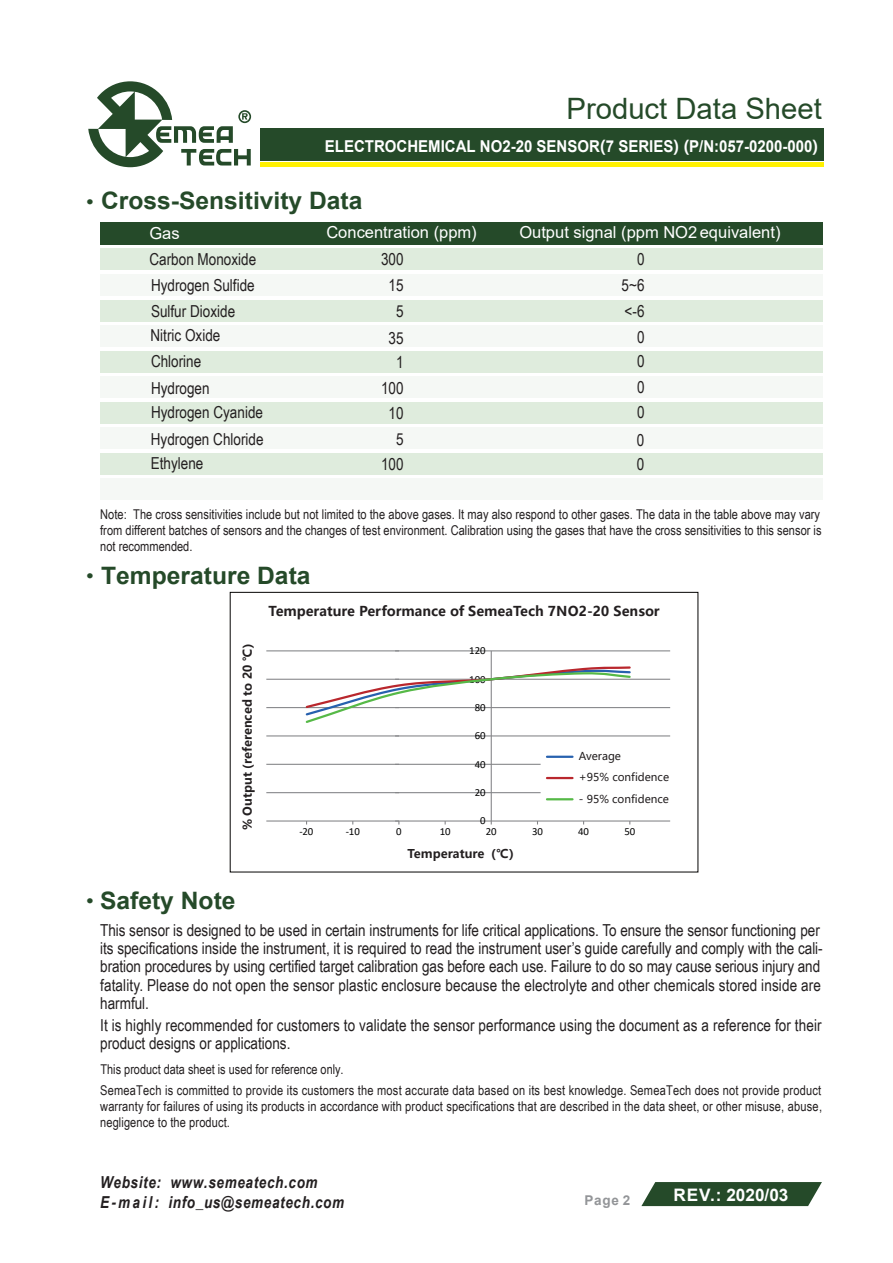
<style>
.page{position:relative;width:893px;height:1263px;background:#fff}
.page>*{position:absolute;margin:0;border:0;box-sizing:border-box;transform-origin:0 0}
.t1{font:29.4px "Arial";color:#254a29}
.t2{font:700 24px "Arial";color:#254a29}
.t3{font:700 18.75px "Microsoft Ya Hei";color:#254a29}
.t4{font:700 17.25px "Arial";color:#fff}
.t5{font:16.5px/18.3px "Arial Narrow";color:#231f20;text-align:right}
.t6{font:italic 700 16.5px/19.8px "Arial Narrow";letter-spacing:.04em;color:#231f20}
.t7{font:16.5px "Arial";color:#fff}
.t8{font:700 16.35px "Arial";color:#fff;scale:.92 1}
.t9{font:13.5px/16.2px "Arial Narrow";color:#231f20;text-align:justify}
.t10{font:700 13.5px "Microsoft Ya Hei";color:#231f20}
.t11{font:700 13.5px "Arial";color:#939598}
.t12{font:700 12px "Microsoft Ya Hei";color:#231f20}
.t13{font:10.8px/21.8px "Microsoft Ya Hei";color:#231f20}
.t14{font:10.8px "Calibri";letter-spacing:-.005em;color:#030303}
.s1{font-family:"Microsoft Ya Hei"}
.s2{font-family:"Microsoft Ya Hei";font-size:18.75px}
</style>
<div class="page">
<div style="left:260px;top:128px;width:564px;height:33px;background:#254a29"></div>
<div style="left:100px;top:222px;width:723px;height:22px;background:#254a29"></div>
<svg style="left:641px;top:1182px;width:181px;height:24px;background:#36583a"></svg>
<div style="left:260px;top:162px;width:564px;height:5px;background:#fff101"></div>
<div style="left:100px;top:249px;width:723px;height:21px;background:#dfecdd"></div>
<div style="left:100px;top:274px;width:723px;height:22px;background:#f5f8f5"></div>
<div style="left:100px;top:300px;width:723px;height:21px;background:#dfecdd"></div>
<div style="left:100px;top:325px;width:723px;height:22px;background:#f5f8f5"></div>
<div style="left:100px;top:351px;width:723px;height:21px;background:#dfecdd"></div>
<div style="left:100px;top:402px;width:723px;height:21px;background:#dfecdd"></div>
<div style="left:100px;top:453px;width:723px;height:21px;background:#dfecdd"></div>
<div style="left:100px;top:427px;width:723px;height:22px;background:#f5f8f5"></div>
<div style="left:100px;top:478px;width:723px;height:22px;background:#f5f8f5"></div>
<div style="left:100px;top:376px;width:723px;height:22px;background:#f5f8f5"></div>
<svg style="left:88px;top:81px;width:163px;height:86px"></svg>
<hr style="left:266px;top:792px;width:275px;height:1px;background:#848588">
<hr style="left:266px;top:764px;width:275px;height:1px;background:#848588">
<hr style="left:266px;top:735px;width:404px;height:1px;background:#848588">
<hr style="left:266px;top:707px;width:404px;height:1px;background:#848588">
<hr style="left:266px;top:679px;width:404px;height:1px;background:#848588">
<hr style="left:266px;top:650px;width:404px;height:1px;background:#848588">
<hr style="left:491px;top:651px;width:1px;height:170px;background:#848588">
<hr style="left:266px;top:820px;width:404px;height:1px;background:#848588">
<hr style="left:547px;top:756px;width:25px;height:2px;background:#2761ae">
<hr style="left:547px;top:777px;width:25px;height:2px;background:#b9272d">
<hr style="left:547px;top:798px;width:25px;height:2px;background:#56b947">
<div style="left:230px;top:592px;width:468px;height:280px;border:1px solid #050403"></div>
<svg style="left:304px;top:665px;width:328px;height:60px"></svg>
<h1 class="t1" style="left:567px;top:89px;width:257px">Product Data Sheet</h1>
<p class="t8" style="left:325px;top:135px;width:538px">ELECTROCHEMICAL NO2-20 SENSOR<span class="s1">(</span>7 SERIES<span class="s1">) (</span>P/N:057-0200-000<span class="s1">)</span></p>
<h2 class="t2" style="left:86px;top:184px;width:278px"><span class="s2">·</span> Cross-Sensitivity Data</h2>
<p class="t7" style="left:149px;top:222px;width:32px">Gas</p>
<p class="t7" style="left:326px;top:221px;width:152px">Concentration (ppm)</p>
<p class="t5" style="left:149px;top:249px;width:108px">Carbon Monoxide</p>
<p class="t5" style="left:151px;top:275px;width:105px">Hydrogen Sulfide</p>
<p class="t5" style="left:151px;top:301px;width:86px">Sulfur Dioxide</p>
<p class="t5" style="left:150px;top:325px;width:71px">Nitric Oxide</p>
<p class="t5" style="left:151px;top:352px;width:52px">Chlorine</p>
<p class="t5" style="left:151px;top:378px;width:60px">Hydrogen</p>
<p class="t5" style="left:381px;top:246px;width:24px;line-height:25.8px">300<br>15<br>5</p>
<p class="t5" style="left:389px;top:326px;width:17px;line-height:23.9px;text-align:center">35<br>1</p>
<p class="t5" style="left:381px;top:378px;width:24px">100</p>
<p class="t7" style="left:519px;top:221px;width:263px">Output signal (ppm NO2 equivalent)</p>
<p class="t5" style="left:622px;top:245px;width:24px;line-height:26.2px">0<br>5~6 &lt;-6<br>0</p>
<p class="t5" style="left:637px;top:352px;width:9px">0</p>
<p class="t5" style="left:637px;top:377px;width:9px">0</p>
<p class="t5" style="left:151px;top:402px;width:114px">Hydrogen Cyanide</p>
<p class="t5" style="left:389px;top:404px;width:17px">10</p>
<p class="t5" style="left:637px;top:403px;width:9px">0</p>
<p class="t5" style="left:151px;top:429px;width:114px">Hydrogen Chloride</p>
<p class="t5" style="left:396px;top:429px;width:9px">5</p>
<p class="t5" style="left:637px;top:430px;width:9px">0</p>
<p class="t5" style="left:151px;top:453px;width:54px">Ethylene</p>
<p class="t5" style="left:381px;top:455px;width:24px">100</p>
<p class="t5" style="left:637px;top:454px;width:9px">0</p>
<p class="t9" style="left:100px;top:505px;width:723px">Note: The cross sensitivities include but not limited to the above gases. It may also respond to other gases. The data in the table above may vary from different batches of sensors and the changes of test environment. Calibration using the gases that have the cross sensitivities to this sensor is not recommended.</p>
<h2 class="t2" style="left:101px;top:558px;width:211px">Temperature Data</h2>
<p class="t3" style="left:86px;top:562px;width:10px">·</p>
<p class="t12" style="left:239px;top:830px;width:195px;rotate:-90deg">% Output (referenced to 20 ℃）</p>
<p class="t3" style="left:86px;top:887px;width:10px">·</p>
<h2 class="t2" style="left:100px;top:884px;width:137px">Safety Note</h2>
<p class="t10" style="left:269px;top:601px;width:393px">Temperature Performance of SemeaTech 7NO2-20 Sensor</p>
<p class="t14" style="left:469px;top:643px;width:18px">120</p>
<p class="t14" style="left:469px;top:671px;width:18px">100</p>
<p class="t14" style="left:475px;top:700px;width:12px">80</p>
<p class="t14" style="left:475px;top:728px;width:12px">60</p>
<p class="t14" style="left:475px;top:757px;width:12px">40</p>
<p class="t14" style="left:475px;top:785px;width:12px">20</p>
<p class="t14" style="left:480px;top:813px;width:7px">0</p>
<p class="t13" style="left:579px;top:745px;width:92px">Average<br>+95% confidence</p>
<p class="t13" style="left:579px;top:787px;width:92px">- 95% confidence</p>
<p class="t14" style="left:299px;top:824px;width:16px">-20</p>
<p class="t14" style="left:346px;top:824px;width:16px">-10</p>
<p class="t14" style="left:396px;top:824px;width:7px">0</p>
<p class="t14" style="left:440px;top:824px;width:12px">10</p>
<p class="t14" style="left:486px;top:824px;width:12px">20</p>
<p class="t14" style="left:532px;top:824px;width:12px">30</p>
<p class="t14" style="left:578px;top:824px;width:12px">40</p>
<p class="t14" style="left:624px;top:824px;width:12px">50</p>
<p class="t12" style="left:408px;top:845px;width:114px">Temperature（℃）</p>
<p class="t5" style="left:100px;top:920px;width:724px;text-align:left">This sensor is designed to be used in certain instruments for life critical applications. To ensure the sensor functioning per its specifications inside the instrument, it is required to read the instrument user’s guide carefully and comply with the cali&shy;bration procedures by using certified target calibration gas before each use. Failure to do so may cause serious injury and fatality. Please do not open the sensor plastic enclosure because the electrolyte and other chemicals stored inside are harmful.</p>
<p class="t5" style="left:100px;top:1015px;width:723px;text-align:left">It is highly recommended for customers to validate the sensor performance using the document as a reference for their product designs or applications.</p>
<p class="t9" style="left:100px;top:1081px;width:723px">SemeaTech is committed to provide its customers the most accurate data based on its best knowledge. SemeaTech does not provide product warranty for failures of using its products in accordance with product specifications that are described in the data sheet, or other misuse, abuse, negligence to the product.</p>
<p class="t9" style="left:101px;top:1061px;width:245px">This product data sheet is used for reference only.</p>
<p class="t6" style="left:100px;top:1172px;width:246px">Website: www.semeatech.com<br>E-mail: info_us@semeatech.com</p>
<p class="t11" style="left:585px;top:1190px;width:47px">Page 2</p>
<p class="t4" style="left:673px;top:1182px;width:117px">REV.: 2020/03</p>
</div>
